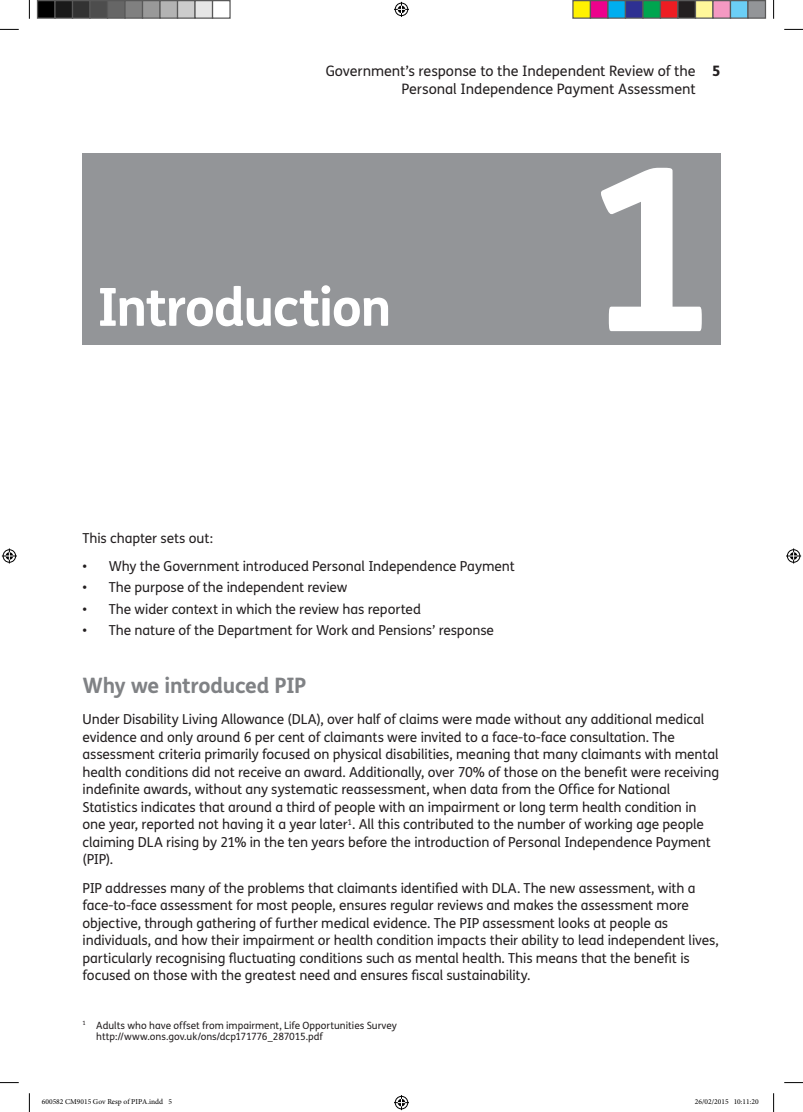
<style>
.page{position:relative;width:803px;height:1112px;background:#fff}
.page>*{position:absolute;margin:0;border:0;box-sizing:border-box;transform-origin:0 0}
.t1{font:700 226.75px "FS Me";color:#fff}
.t2{font:700 52.5px "FS Me";letter-spacing:-.03em;color:#fff}
.t3{font:700 21.25px "FS Me";letter-spacing:-.015em;color:#808285}
.t4{font:14.38px/18.1px "FS Me";letter-spacing:-.005em;color:#231f20}
.t5{font:13.75px/17.5px "FS Me";letter-spacing:-.01em;color:#231f20}
.t6{font:10px/11.2px "FS Me";color:#231f20}
.t7{font:7.5px "Minion Pro";color:#000}
.s1{font-weight:800}
</style>
<div class="page">
<div style="left:83px;top:153px;width:638px;height:192px;background:#939598"></div>
<svg style="left:0;top:29px;width:19px;height:1px"></svg>
<svg style="left:784px;top:29px;width:19px;height:1px"></svg>
<svg style="left:0;top:1082px;width:19px;height:1px"></svg>
<svg style="left:784px;top:1082px;width:19px;height:1px"></svg>
<svg style="left:29px;top:0;width:1px;height:19px"></svg>
<svg style="left:29px;top:1093px;width:1px;height:18px"></svg>
<svg style="left:773px;top:0;width:1px;height:19px"></svg>
<svg style="left:773px;top:1093px;width:1px;height:18px"></svg>
<svg style="left:394px;top:2px;width:15px;height:15px"></svg>
<svg style="left:394px;top:1095px;width:15px;height:14px"></svg>
<svg style="left:2px;top:548px;width:15px;height:15px"></svg>
<svg style="left:786px;top:548px;width:15px;height:15px"></svg>
<div style="left:38px;top:1px;width:17px;height:17px;background:#000"></div>
<div style="left:37px;top:0;width:19px;height:19px;border:1px solid #595959"></div>
<div style="left:55px;top:1px;width:18px;height:17px;background:#1a1a1a"></div>
<div style="left:54px;top:0;width:19px;height:19px;border:1px solid #595959"></div>
<div style="left:73px;top:1px;width:17px;height:17px;background:#333"></div>
<div style="left:72px;top:0;width:19px;height:19px;border:1px solid #595959"></div>
<div style="left:90px;top:1px;width:18px;height:17px;background:#4d4d4d"></div>
<div style="left:89px;top:0;width:19px;height:19px;border:1px solid #595959"></div>
<div style="left:108px;top:1px;width:17px;height:17px;background:#666"></div>
<div style="left:107px;top:0;width:19px;height:19px;border:1px solid #595959"></div>
<div style="left:125px;top:1px;width:18px;height:17px;background:#808080"></div>
<div style="left:124px;top:0;width:19px;height:19px;border:1px solid #595959"></div>
<div style="left:143px;top:1px;width:17px;height:17px;background:#999"></div>
<div style="left:142px;top:0;width:19px;height:19px;border:1px solid #595959"></div>
<div style="left:160px;top:1px;width:18px;height:17px;background:#b3b3b3"></div>
<div style="left:159px;top:0;width:19px;height:19px;border:1px solid #595959"></div>
<div style="left:178px;top:1px;width:17px;height:17px;background:#ccc"></div>
<div style="left:177px;top:0;width:19px;height:19px;border:1px solid #595959"></div>
<div style="left:195px;top:1px;width:18px;height:17px;background:#e6e6e6"></div>
<div style="left:194px;top:0;width:19px;height:19px;border:1px solid #595959"></div>
<div style="left:212px;top:0;width:19px;height:19px;border:1px solid #595959"></div>
<div style="left:573px;top:1px;width:17px;height:17px;background:#fff101"></div>
<div style="left:572px;top:0;width:19px;height:19px;border:1px solid #595959"></div>
<div style="left:590px;top:1px;width:18px;height:17px;background:#ed028c"></div>
<div style="left:590px;top:0;width:18px;height:19px;border:1px solid #595959"></div>
<div style="left:608px;top:1px;width:17px;height:17px;background:#00aeef"></div>
<div style="left:607px;top:0;width:19px;height:19px;border:1px solid #595959"></div>
<div style="left:625px;top:1px;width:18px;height:17px;background:#2e3092"></div>
<div style="left:625px;top:0;width:18px;height:19px;border:1px solid #595959"></div>
<div style="left:643px;top:1px;width:17px;height:17px;background:#00a54f"></div>
<div style="left:642px;top:0;width:19px;height:19px;border:1px solid #595959"></div>
<div style="left:660px;top:1px;width:18px;height:17px;background:#ee1d23"></div>
<div style="left:660px;top:0;width:18px;height:19px;border:1px solid #595959"></div>
<div style="left:678px;top:1px;width:17px;height:17px;background:#231f20"></div>
<div style="left:677px;top:0;width:19px;height:19px;border:1px solid #595959"></div>
<div style="left:695px;top:1px;width:18px;height:17px;background:#fff79a"></div>
<div style="left:695px;top:0;width:18px;height:19px;border:1px solid #595959"></div>
<div style="left:713px;top:1px;width:17px;height:17px;background:#f499c2"></div>
<div style="left:712px;top:0;width:19px;height:19px;border:1px solid #595959"></div>
<div style="left:730px;top:1px;width:18px;height:17px;background:#6bcff6"></div>
<div style="left:730px;top:0;width:18px;height:19px;border:1px solid #595959"></div>
<div style="left:748px;top:1px;width:17px;height:17px;background:#939598"></div>
<div style="left:747px;top:0;width:19px;height:19px;border:1px solid #595959"></div>
<p class="t4" style="left:401px;top:61px;width:320px;text-indent:-76px">Government’s response to the Independent Review of the <span class="s1">5<br></span>Personal Independence Payment Assessment</p>
<h2 class="t2" style="left:97px;top:266px;width:296px">Introduction</h2>
<h1 class="t1" style="left:586px;top:75px;width:135px">1</h1>
<p class="t5" style="left:83px;top:529px;width:132px">This chapter sets out:</p>
<p class="t5" style="left:83px;top:557px;width:434px">• Why the Government introduced Personal Independence Payment</p>
<p class="t5" style="left:83px;top:578px;width:266px">• The purpose of the independent review</p>
<p class="t5" style="left:83px;top:599px;width:340px">• The wider context in which the review has reported</p>
<p class="t5" style="left:83px;top:620px;width:413px">• The nature of the Department for Work and Pensions’ response</p>
<h3 class="t3" style="left:83px;top:668px;width:225px">Why we introduced PIP</h3>
<p class="t5" style="left:83px;top:710px;width:638px">Under Disability Living Allowance (DLA), over half of claims were made without any additional medical evidence and only around 6 per cent of claimants were invited to a face-to-face consultation. The assessment criteria primarily focused on physical disabilities, meaning that many claimants with mental health conditions did not receive an award. Additionally, over 70% of those on the benefit were receiving indefinite awards, without any systematic reassessment, when data from the Office for National Statistics indicates that around a third of people with an impairment or long term health condition in one year, reported not having it a year later<sup>1</sup>. All this contributed to the number of working age people claiming DLA rising by 21% in the ten years before the introduction of Personal Independence Payment (PIP).</p>
<p class="t5" style="left:83px;top:878px;width:638px">PIP addresses many of the problems that claimants identified with DLA. The new assessment, with a face-to-face assessment for most people, ensures regular reviews and makes the assessment more objective, through gathering of further medical evidence. The PIP assessment looks at people as individuals, and how their impairment or health condition impacts their ability to lead independent lives, particularly recognising fluctuating conditions such as mental health. This means that the benefit is focused on those with the greatest need and ensures fiscal sustainability.</p>
<p class="t6" style="left:96px;top:1019px;width:302px;text-indent:-14px"><sup>1</sup> Adults who have offset from impairment, Life Opportunities Survey http://www.ons.gov.uk/ons/dcp171776_287015.pdf</p>
<p class="t7" style="left:42px;top:1096px;width:132px">600582 CM9015 Gov Resp of PIPA.indd 5</p>
<p class="t7" style="left:695px;top:1096px;width:65px">26/02/2015 10:11:20</p>
</div>
